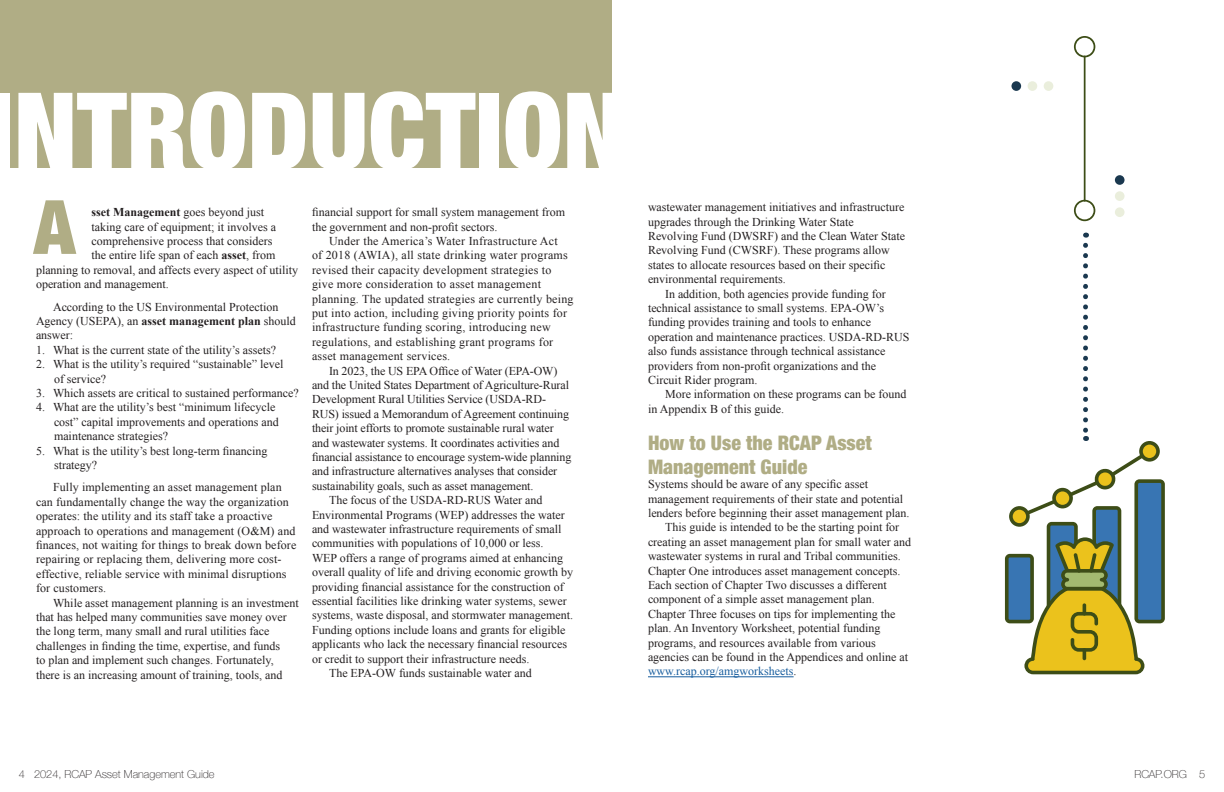
<style>
.page{position:relative;width:1224px;height:792px;background:#fff}
.page>*{position:absolute;margin:0;border:0;box-sizing:border-box;transform-origin:0 0}
.t1{font:900 condensed 107px "Helvetica Neue";color:#fff}
.t2{font:900 condensed 75px "Helvetica Neue";color:#b0ad85}
.t3{font:900 condensed 20px/24px "Helvetica Neue";color:#b0ad85}
.t4{font:12px/14.4px "Times New Roman";color:#231f20}
.t5{font:12px/14.4px "Times New Roman";letter-spacing:.02em;color:#231f20}
.t6{font:700 12px "Times New Roman";color:#231f20}
.t7{font:100 11px "Helvetica Neue";color:#231f20}
.s1{font-weight:400}
.s2{font-weight:700}
.s3{color:#175d9e}
</style>
<div class="page">
<div style="left:0;top:0;width:612px;height:167px;background:#b0ad85"></div>
<hr style="left:648px;top:677px;width:146px;height:1px;background:#175d9e">
<hr style="left:1084px;top:56px;width:2px;height:146px;background:#3d4d17">
<svg style="left:1074px;top:36px;width:21px;height:21px"></svg>
<svg style="left:1074px;top:200px;width:21px;height:21px"></svg>
<div style="left:1011px;top:81px;width:10px;height:10px;background:#1a384f;border-radius:50%"></div>
<div style="left:1028px;top:81px;width:9px;height:10px;background:#eaeedc;border-radius:50%"></div>
<div style="left:1044px;top:81px;width:9px;height:10px;background:#eaeedc;border-radius:50%"></div>
<div style="left:1115px;top:207px;width:10px;height:10px;background:#eaeedc;border-radius:50%"></div>
<div style="left:1115px;top:191px;width:10px;height:10px;background:#eaeedc;border-radius:50%"></div>
<div style="left:1115px;top:175px;width:10px;height:10px;background:#1a384f;border-radius:50%"></div>
<svg style="left:1005px;top:245px;width:160px;height:429px"></svg>
<p class="t1" style="left:14px;top:43px;width:614px">NTRODUCTION</p>
<p class="t6" style="left:92px;top:204px;width:174px">sset Management <span class="s1">goes beyond just</span></p>
<p class="t4" style="left:92px;top:219px;width:186px">taking care of equipment; it involves a</p>
<p class="t4" style="left:92px;top:234px;width:182px">comprehensive process that considers</p>
<p class="t4" style="left:92px;top:248px;width:185px">the entire life span of each <span class="s2">asset</span>, from</p>
<p class="t4" style="left:36px;top:262px;width:264px">planning to removal, and affects every aspect of utility</p>
<p class="t4" style="left:36px;top:277px;width:134px">operation and management.</p>
<p class="t4" style="left:36px;top:299px;width:261px;text-indent:17px">According to the US Environmental Protection<br>Agency (USEPA), an <span class="s2">asset management plan</span> should answer:</p>
<p class="t4" style="left:36px;top:342px;width:242px">1. What is the current state of the utility’s assets?</p>
<p class="t4" style="left:54px;top:357px;width:231px;text-indent:-18px">2. What is the utility’s required “sustainable” level of service?</p>
<p class="t4" style="left:36px;top:386px;width:264px">3. Which assets are critical to sustained performance?</p>
<p class="t4" style="left:54px;top:400px;width:226px;text-indent:-18px">4. What are the utility’s best “minimum lifecycle cost” capital improvements and operations and maintenance strategies?</p>
<p class="t4" style="left:54px;top:443px;width:215px;text-indent:-18px">5. What is the utility’s best long-term financing strategy?</p>
<p class="t4" style="left:36px;top:480px;width:262px;text-indent:17px">Fully implementing an asset management plan can fundamentally change the way the organization operates: the utility and its staff take a proactive approach to operations and management (O&amp;M) and finances, not waiting for things to break down before repairing or replacing them, delivering more cost&shy;effective, reliable service with minimal disruptions for customers.</p>
<p class="t4" style="left:36px;top:595px;width:264px;text-indent:17px">While asset management planning is an investment that has helped many communities save money over the long term, many small and rural utilities face challenges in finding the time, expertise, and funds<br>to plan and implement such changes. Fortunately, there is an increasing amount of training, tools, and</p>
<p class="t2" style="left:34px;top:165px;width:43px">A</p>
<p class="t4" style="left:648px;top:200px;width:259px">wastewater management initiatives and infrastructure upgrades through the Drinking Water State Revolving Fund (DWSRF) and the Clean Water State Revolving Fund (CWSRF). These programs allow states to allocate resources based on their specific environmental requirements.</p>
<p class="t4" style="left:648px;top:286px;width:263px;text-indent:17px">In addition, both agencies provide funding for technical assistance to small systems. EPA-OW’s funding provides training and tools to enhance operation and maintenance practices. USDA-RD-RUS also funds assistance through technical assistance providers from non-profit organizations and the Circuit Rider program.</p>
<p class="t4" style="left:648px;top:387px;width:260px;text-indent:17px">More information on these programs can be found in Appendix B of this guide.</p>
<p class="t3" style="left:648px;top:430px;width:225px">How to Use the RCAP Asset<br>Management Guide</p>
<p class="t4" style="left:648px;top:477px;width:263px">Systems should be aware of any specific asset management requirements of their state and potential lenders before beginning their asset management plan.</p>
<p class="t4" style="left:648px;top:520px;width:265px;text-indent:17px">This guide is intended to be the starting point for creating an asset management plan for small water and wastewater systems in rural and Tribal communities.<br>Chapter One introduces asset management concepts.<br>Each section of Chapter Two discusses a different component of a simple asset management plan.<br>Chapter Three focuses on tips for implementing the plan. An Inventory Worksheet, potential funding programs, and resources available from various agencies can be found in the Appendices and online at <span class="s3">www.rcap.org/amgworksheets</span>.</p>
<p class="t4" style="left:312px;top:205px;width:255px">financial support for small system management from the government and non-profit sectors.</p>
<p class="t5" style="left:312px;top:234px;width:263px;text-indent:17px">Under the America’s Water Infrastructure Act<br>of 2018 (AWIA), all state drinking water programs revised their capacity development strategies to give more consideration to asset management planning. The updated strategies are currently being put into action, including giving priority points for infrastructure funding scoring, introducing new regulations, and establishing grant programs for asset management services.</p>
<p class="t4" style="left:312px;top:363px;width:261px;text-indent:17px">In 2023, the US EPA Office of Water (EPA-OW) and the United States Department of Agriculture-Rural Development Rural Utilities Service (USDA-RD-RUS) issued a Memorandum of Agreement continuing their joint efforts to promote sustainable rural water and wastewater systems. It coordinates activities and financial assistance to encourage system-wide planning and infrastructure alternatives analyses that consider sustainability goals, such as asset management.</p>
<p class="t4" style="left:312px;top:493px;width:263px;text-indent:17px">The focus of the USDA-RD-RUS Water and Environmental Programs (WEP) addresses the water and wastewater infrastructure requirements of small communities with populations of 10,000 or less.<br>WEP offers a range of programs aimed at enhancing overall quality of life and driving economic growth by providing financial assistance for the construction of essential facilities like drinking water systems, sewer systems, waste disposal, and stormwater management.<br>Funding options include loans and grants for eligible applicants who lack the necessary financial resources or credit to support their infrastructure needs.</p>
<p class="t4" style="left:329px;top:666px;width:204px">The EPA-OW funds sustainable water and</p>
<p class="t7" style="left:19px;top:766px;width:197px">4 2024, RCAP Asset Management Guide</p>
<p class="t7" style="left:1134px;top:766px;width:72px">RCAP.ORG 5</p>
</div>
